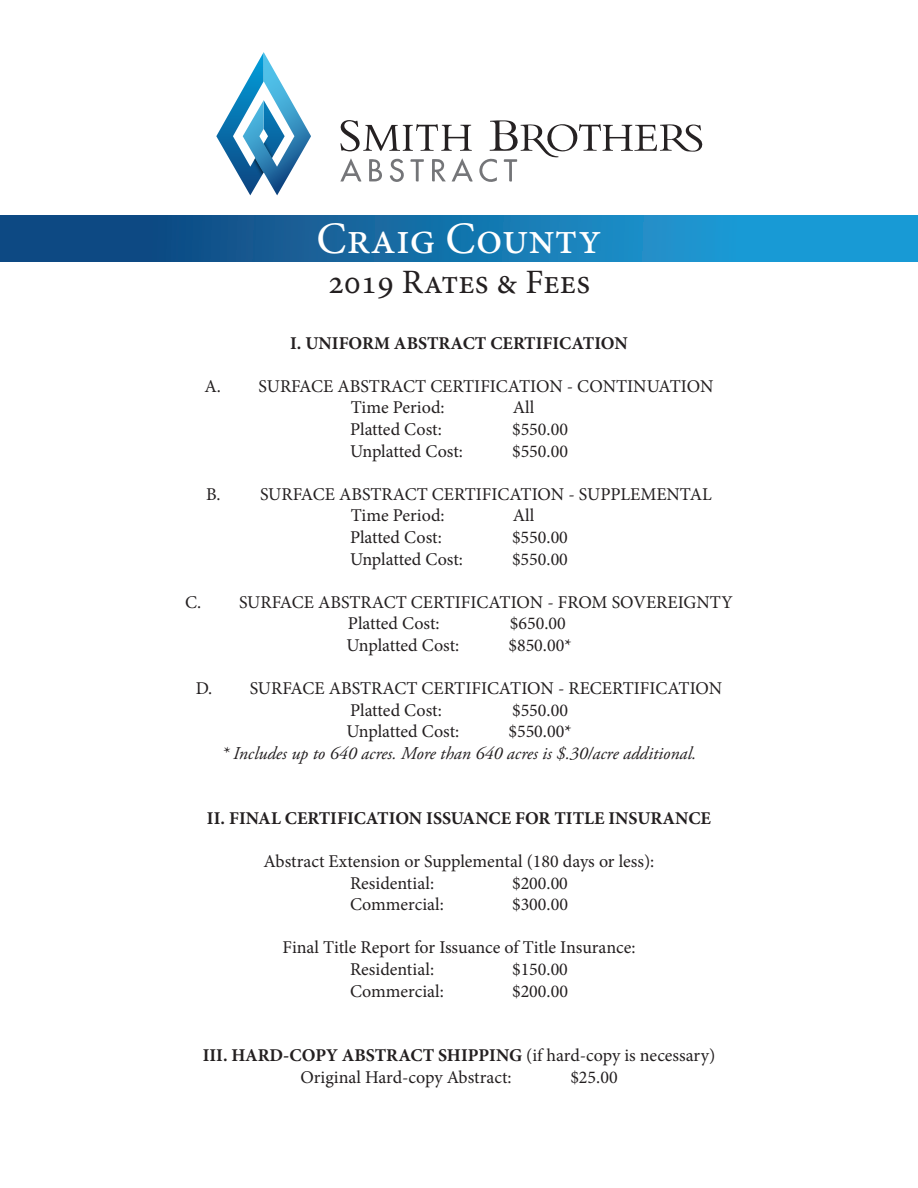
<style>
.page{position:relative;width:918px;height:1188px;background:#fff}
.page>*{position:absolute;margin:0;border:0;box-sizing:border-box;transform-origin:0 0}
.t1{font:45.15px "Minion Pro";color:#fff}
.t2{font:34.2px "Minion Pro";color:#231f20}
.t3{font:18px/21.6px "Minion Pro";color:#231f20}
.t4{font:700 18px "Minion Pro";color:#231f20}
.t5{font:italic 18px "Adobe Garamond Pro";color:#231f20}
.s1{font-weight:700}
</style>
<div class="page">
<svg style="left:340px;top:120px;width:132px;height:31px"></svg>
<svg style="left:369px;top:159px;width:13px;height:22px"></svg>
<svg style="left:432px;top:159px;width:14px;height:22px"></svg>
<svg style="left:340px;top:158px;width:22px;height:24px"></svg>
<svg style="left:452px;top:158px;width:21px;height:24px"></svg>
<svg style="left:390px;top:159px;width:14px;height:23px"></svg>
<svg style="left:479px;top:120px;width:224px;height:62px"></svg>
<svg style="left:410px;top:159px;width:14px;height:23px"></svg>
<svg style="left:216px;top:52px;width:95px;height:143px"></svg>
<div style="left:0;top:215px;width:918px;height:46px;background:linear-gradient(to right,#0e3f77,#1da8e2)"></div>
<h1 class="t1" style="left:317px;top:209px;width:286px">Craig County</h1>
<h2 class="t2" style="left:328px;top:260px;width:264px">2019 Rates &amp; Fees</h2>
<p class="t4" style="left:290px;top:330px;width:339px">I. UNIFORM ABSTRACT CERTIFICATION</p>
<p class="t3" style="left:351px;top:375px;width:364px;text-indent:-146px">A. SURFACE ABSTRACT CERTIFICATION - CONTINUATION<br>Time Period:</p>
<p class="t3" style="left:513px;top:397px;width:23px">All</p>
<p class="t3" style="left:350px;top:418px;width:93px">Platted Cost:</p>
<p class="t3" style="left:512px;top:418px;width:57px">$550.00</p>
<p class="t3" style="left:350px;top:440px;width:115px">Unplatted Cost:</p>
<p class="t3" style="left:512px;top:440px;width:57px">$550.00</p>
<p class="t3" style="left:351px;top:483px;width:363px;text-indent:-145px">B. SURFACE ABSTRACT CERTIFICATION - SUPPLEMENTAL<br>Time Period:</p>
<p class="t3" style="left:513px;top:505px;width:23px">All</p>
<p class="t3" style="left:350px;top:526px;width:93px">Platted Cost:</p>
<p class="t3" style="left:512px;top:526px;width:57px">$550.00</p>
<p class="t3" style="left:350px;top:548px;width:115px">Unplatted Cost:</p>
<p class="t3" style="left:512px;top:548px;width:57px">$550.00</p>
<p class="t3" style="left:348px;top:591px;width:386px;text-indent:-163px">C. SURFACE ABSTRACT CERTIFICATION - FROM SOVEREIGNTY<br>Platted Cost:</p>
<p class="t3" style="left:510px;top:613px;width:57px">$650.00</p>
<p class="t3" style="left:346px;top:634px;width:115px">Unplatted Cost:</p>
<p class="t3" style="left:508px;top:634px;width:65px">$850.00*</p>
<p class="t3" style="left:350px;top:678px;width:374px;text-indent:-154px">D. SURFACE ABSTRACT CERTIFICATION - RECERTIFICATION<br>Platted Cost:</p>
<p class="t3" style="left:512px;top:699px;width:57px">$550.00</p>
<p class="t3" style="left:346px;top:721px;width:115px">Unplatted Cost:</p>
<p class="t3" style="left:508px;top:721px;width:65px">$550.00*</p>
<p class="t5" style="left:222px;top:742px;width:476px">* Includes up to 640 acres. More than 640 acres is $.30/acre additional.</p>
<p class="t4" style="left:207px;top:805px;width:506px">II. FINAL CERTIFICATION ISSUANCE FOR TITLE INSURANCE</p>
<p class="t3" style="left:350px;top:850px;width:306px;text-indent:-86px">Abstract Extension or Supplemental (180 days or less):<br>Residential:</p>
<p class="t3" style="left:512px;top:872px;width:57px">$200.00</p>
<p class="t3" style="left:350px;top:894px;width:95px">Commercial:</p>
<p class="t3" style="left:512px;top:894px;width:57px">$300.00</p>
<p class="t3" style="left:350px;top:937px;width:287px;text-indent:-68px">Final Title Report for Issuance of Title Insurance:<br>Residential:</p>
<p class="t3" style="left:512px;top:958px;width:57px">$150.00</p>
<p class="t3" style="left:350px;top:980px;width:95px">Commercial:</p>
<p class="t3" style="left:512px;top:980px;width:57px">$200.00</p>
<p class="t3" style="left:300px;top:1045px;width:416px;text-indent:-98px"><span class="s1">III. HARD-COPY ABSTRACT SHIPPING</span> (if hard-copy is necessary)<br>Original Hard-copy Abstract:</p>
<p class="t3" style="left:570px;top:1066px;width:49px">$25.00</p>
</div>
